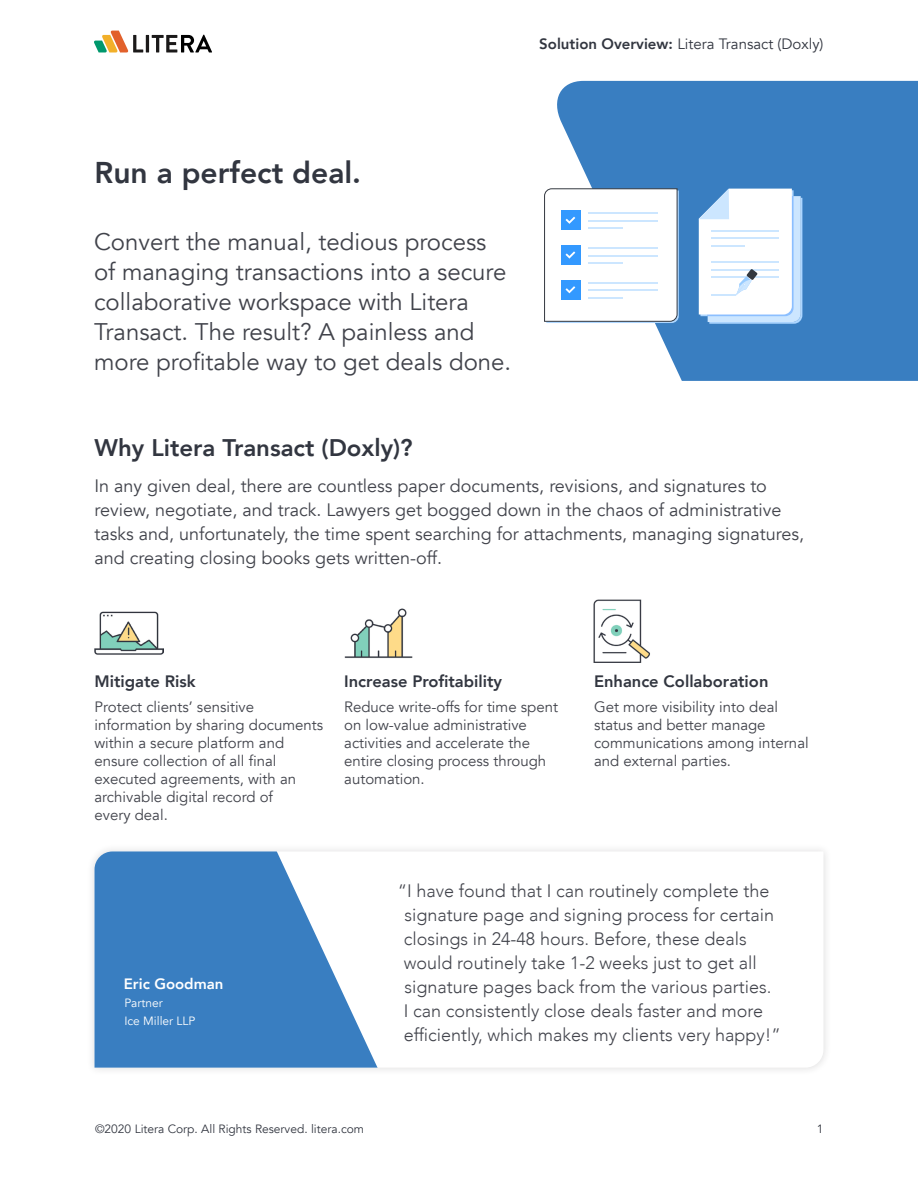
<style>
.page{position:relative;width:918px;height:1188px;background:#fff}
.page>*{position:absolute;margin:0;border:0;box-sizing:border-box;transform-origin:0 0}
.t1{font:800 30px "Avenir";color:#323640}
.t2{font:24px/30px "Avenir";color:#41434b}
.t3{font:800 24px "Avenir";color:#323640}
.t4{font:300 18px/24px "Avenir";color:#41434b}
.t5{font:18px/24px "Avenir";color:#41434b}
.t6{font:800 16.5px "Avenir";color:#323640}
.t7{font:15px/18px "Avenir";color:#41434b}
.t8{font:15px "Avenir";color:#323640}
.t9{font:800 15px "Avenir";color:#fff}
.t10{font:12px "Avenir";color:#323640}
.t11{font:12px/18px "Avenir";color:#fff}
.s1{font-weight:800}
</style>
<div class="page">
<svg style="left:94px;top:851px;width:284px;height:217px;fill:#397ec1"></svg>
<svg style="left:557px;top:81px;width:361px;height:300px;background:#4f8cc7"></svg>
<svg style="left:94px;top:31px;width:118px;height:21px"></svg>
<img style="left:95px;top:611px;width:68px;height:44px">
<img style="left:344px;top:608px;width:69px;height:50px">
<img style="left:594px;top:599px;width:56px;height:63px">
<svg style="left:544px;top:188px;width:135px;height:135px"></svg>
<hr style="left:588px;top:227px;width:35px;height:2px;background:#cce6ff">
<hr style="left:588px;top:220px;width:69px;height:2px;background:#cce6ff">
<hr style="left:588px;top:212px;width:69px;height:2px;background:#cce6ff">
<svg style="left:699px;top:189px;width:103px;height:135px"></svg>
<hr style="left:711px;top:294px;width:24px;height:2px;background:#cce6ff">
<p class="t8" style="left:539px;top:35px;width:286px"><span class="s1">Solution Overview:</span> Litera Transact (Doxly)</p>
<p class="t1" style="left:94px;top:149px;width:268px">Run a perfect deal.</p>
<p class="t2" style="left:94px;top:227px;width:419px">Convert the manual, tedious process of managing transactions into a secure collaborative workspace with Litera Transact. The result? A painless and more profitable way to get deals done.</p>
<p class="t3" style="left:94px;top:429px;width:320px">Why Litera Transact (Doxly)?</p>
<p class="t5" style="left:94px;top:474px;width:711px">In any given deal, there are countless paper documents, revisions, and signatures to review, negotiate, and track. Lawyers get bogged down in the chaos of administrative tasks and, unfortunately, the time spent searching for attachments, managing signatures, and creating closing books gets written-off.</p>
<p class="t6" style="left:94px;top:668px;width:103px">Mitigate Risk</p>
<p class="t7" style="left:94px;top:698px;width:230px">Protect clients’ sensitive information by sharing documents within a secure platform and ensure collection of all final executed agreements, with an archivable digital record of<br>every deal.</p>
<p class="t6" style="left:344px;top:668px;width:159px">Increase Profitability</p>
<p class="t7" style="left:344px;top:698px;width:215px">Reduce write-offs for time spent on low-value administrative activities and accelerate the entire closing process through automation.</p>
<p class="t6" style="left:594px;top:668px;width:176px">Enhance Collaboration</p>
<p class="t7" style="left:594px;top:698px;width:216px">Get more visibility into deal status and better manage communications among internal and external parties.</p>
<p class="t9" style="left:124px;top:972px;width:101px">Eric Goodman</p>
<p class="t11" style="left:124px;top:994px;width:73px">Partner<br>Ice Miller LLP</p>
<p class="t4" style="left:404px;top:878px;width:378px;text-indent:-6px">“I have found that I can routinely complete the signature page and signing process for certain closings in 24-48 hours. Before, these deals would routinely take 1-2 weeks just to get all signature pages back from the various parties.<br>I can consistently close deals faster and more efficiently, which makes my clients very happy!”</p>
<p class="t10" style="left:95px;top:1121px;width:271px">©2020 Litera Corp. All Rights Reserved. litera.com</p>
<p class="t10" style="left:817px;top:1121px;width:8px">1</p>
</div>
